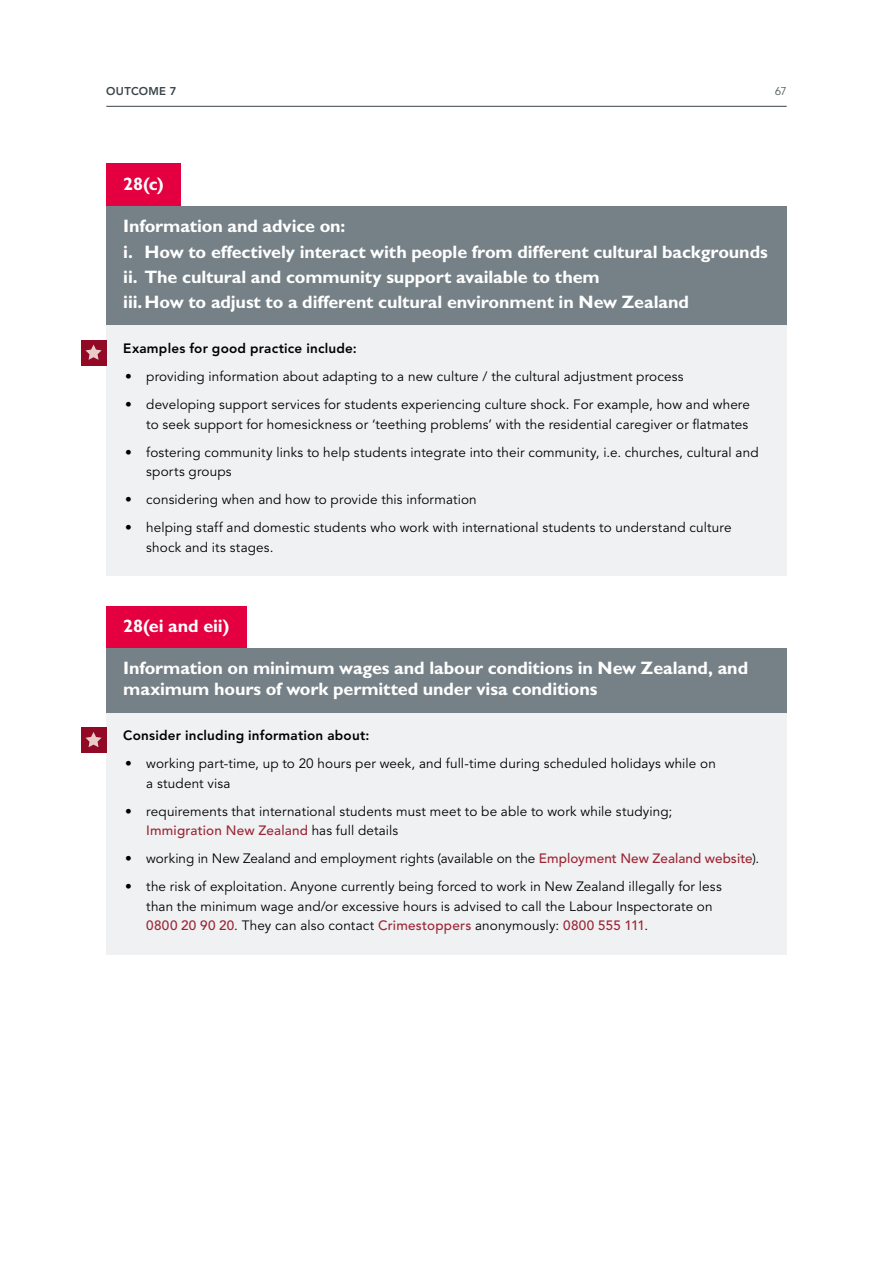
<style>
.page{position:relative;width:893px;height:1263px;background:#fff}
.page>*{position:absolute;margin:0;border:0;box-sizing:border-box;transform-origin:0 0}
.Clause_-_grey_headin{font:700 18px/21px "Gill Sans Maori";letter-spacing:-.005em;color:#fff}
.Clause_-_Red_tab{font:700 18px "Gill Sans Maori";letter-spacing:-.005em;color:#fff}
.t1{font:13.5px/19.5px "Avenir Maori";letter-spacing:.01em;color:#000}
.H4_-_after_H2{font:800 13.5px "Avenir LT Pro";letter-spacing:.015em;color:#000}
.t2{font:800 11.25px "Avenir LT Pro";letter-spacing:.025em;color:#394348}
.t3{font:300 11.25px "Avenir LT Pro";color:#394348}
.s1{font-family:"Avenir";font-weight:500;color:#9c2533}
</style>
<div class="page">
<div style="left:106px;top:164px;width:75px;height:43px;background:#e40040"></div>
<div style="left:106px;top:206px;width:681px;height:43px;background:#758187"></div>
<div style="left:106px;top:231px;width:681px;height:44px;background:#758187"></div>
<div style="left:106px;top:256px;width:681px;height:44px;background:#758187"></div>
<div style="left:106px;top:282px;width:681px;height:43px;background:#758187"></div>
<div style="left:106px;top:325px;width:681px;height:48px;background:#eff1f3"></div>
<div style="left:106px;top:353px;width:681px;height:52px;background:#eff1f3"></div>
<div style="left:106px;top:381px;width:681px;height:72px;background:#eff1f3"></div>
<div style="left:106px;top:429px;width:681px;height:71px;background:#eff1f3"></div>
<div style="left:106px;top:476px;width:681px;height:52px;background:#eff1f3"></div>
<div style="left:106px;top:504px;width:681px;height:72px;background:#eff1f3"></div>
<div style="left:106px;top:606px;width:141px;height:43px;background:#e40040"></div>
<div style="left:106px;top:648px;width:681px;height:65px;background:#758187"></div>
<div style="left:106px;top:713px;width:681px;height:48px;background:#eff1f3"></div>
<div style="left:106px;top:741px;width:681px;height:71px;background:#eff1f3"></div>
<div style="left:106px;top:788px;width:681px;height:72px;background:#eff1f3"></div>
<div style="left:106px;top:836px;width:681px;height:52px;background:#eff1f3"></div>
<div style="left:106px;top:864px;width:681px;height:91px;background:#eff1f3"></div>
<div style="left:81px;top:340px;width:25px;height:26px;background:#910925"></div>
<svg style="left:85px;top:345px;width:17px;height:15px"></svg>
<div style="left:81px;top:728px;width:25px;height:25px;background:#910925"></div>
<svg style="left:85px;top:732px;width:17px;height:15px"></svg>
<hr style="left:106px;top:106px;width:681px;height:1px;background:#394348">
<p class="t2" style="left:106px;top:84px;width:72px">Outcome 7</p>
<p class="t3" style="left:775px;top:84px;width:13px">67</p>
<p class="Clause_-_Red_tab" style="left:123px;top:173px;width:42px">28(c)</p>
<p class="Clause_-_grey_headin" style="left:123px;top:216px;width:224px">Information and advice on:</p>
<p class="Clause_-_grey_headin" style="left:123px;top:241px;width:646px">i. How to effectively interact with people from different cultural backgrounds</p>
<p class="Clause_-_grey_headin" style="left:123px;top:266px;width:478px">ii. The cultural and community support available to them</p>
<p class="Clause_-_grey_headin" style="left:123px;top:291px;width:567px">iii.How to adjust to a different cultural environment in New Zealand</p>
<h4 class="H4_-_after_H2" style="left:123px;top:340px;width:235px">Examples for good practice include:</h4>
<p class="t1" style="left:125px;top:367px;width:560px">• providing information about adapting to a new culture / the cultural adjustment process</p>
<p class="t1" style="left:125px;top:395px;width:626px;text-align:right">• developing support services for students experiencing culture shock. For example, how and where to seek support for homesickness or ‘teething problems’ with the residential caregiver or flatmates</p>
<p class="t1" style="left:146px;top:442px;width:614px;text-indent:-21px">• fostering community links to help students integrate into their community, i.e. churches, cultural and sports groups</p>
<p class="t1" style="left:125px;top:490px;width:353px">• considering when and how to provide this information</p>
<p class="t1" style="left:146px;top:518px;width:587px;text-indent:-21px">• helping staff and domestic students who work with international students to understand culture shock and its stages.</p>
<p class="Clause_-_Red_tab" style="left:123px;top:615px;width:108px">28(ei and eii)</p>
<p class="Clause_-_grey_headin" style="left:123px;top:658px;width:626px">Information on minimum wages and labour conditions in New Zealand, and maximum hours of work permitted under visa conditions</p>
<p class="H4_-_after_H2" style="left:123px;top:728px;width:248px">Consider including information about:</p>
<p class="t1" style="left:146px;top:754px;width:571px;text-indent:-21px">• working part-time, up to 20 hours per week, and full-time during scheduled holidays while on a student visa</p>
<p class="t1" style="left:146px;top:802px;width:527px;text-indent:-21px">• requirements that international students must meet to be able to work while studying;<br><span class="s1">Immigration New Zealand</span> has full details</p>
<p class="t1" style="left:125px;top:849px;width:636px">• working in New Zealand and employment rights (available on the <span class="s1">Employment New Zealand website</span>).</p>
<p class="t1" style="left:146px;top:877px;width:577px;text-indent:-21px">• the risk of exploitation. Anyone currently being forced to work in New Zealand illegally for less than the minimum wage and/or excessive hours is advised to call the Labour Inspectorate on<br><span class="s1">0800 20 90 20</span>. They can also contact <span class="s1">Crimestoppers</span> anonymously: <span class="s1">0800 555 111</span>.</p>
</div>
